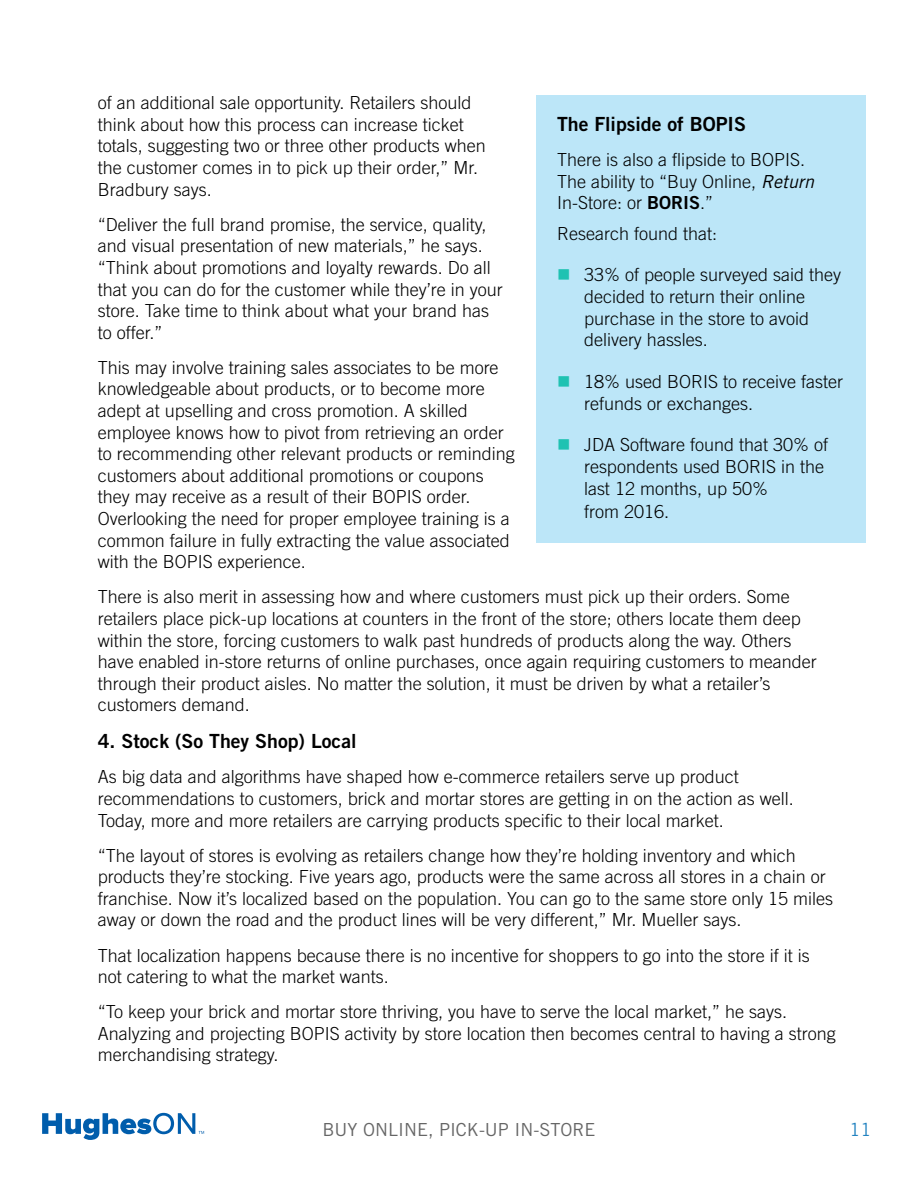
<style>
.page{position:relative;width:918px;height:1188px;background:#fff}
.page>*{position:absolute;margin:0;border:0;box-sizing:border-box;transform-origin:0 0}
.Content{font:19.5px "Trade Gothic Bold Two";color:#000}
.Subtitle{font:19.5px "Trade Gothic Bold Two";color:#000}
.Content-2{font:300 18px/21.6px "Trade Gothic";color:#000}
.t1{font:18px "Trade Gothic";color:#666}
.t2{font:18px "Trade Gothic";color:#2182c0}
.s1{font-weight:400;font-style:italic}
.s2{font-family:"Trade Gothic Bold Two";font-weight:400}
</style>
<div class="page">
<svg style="left:42px;top:1113px;width:162px;height:27px"></svg>
<div style="left:537px;top:95px;width:329px;height:447px;background:#bce6f8"></div>
<p class="Content-2" style="left:98px;top:92px;width:390px">of an additional sale opportunity. Retailers should think about how this process can increase ticket totals, suggesting two or three other products when the customer comes in to pick up their order,” Mr.<br>Bradbury says.</p>
<p class="Content-2" style="left:98px;top:213px;width:407px">“Deliver the full brand promise, the service, quality, and visual presentation of new materials,” he says. “Think about promotions and loyalty rewards. Do all that you can do for the customer while they’re in your store. Take time to think about what your brand has to offer.”</p>
<p class="Content-2" style="left:98px;top:356px;width:419px">This may involve training sales associates to be more knowledgeable about products, or to become more adept at upselling and cross promotion. A skilled employee knows how to pivot from retrieving an order to recommending other relevant products or reminding customers about additional promotions or coupons they may receive as a result of their BOPIS order.<br>Overlooking the need for proper employee training is a common failure in fully extracting the value associated with the BOPIS experience.</p>
<p class="Content-2" style="left:98px;top:586px;width:721px">There is also merit in assessing how and where customers must pick up their orders. Some retailers place pick-up locations at counters in the front of the store; others locate them deep within the store, forcing customers to walk past hundreds of products along the way. Others have enabled in-store returns of online purchases, once again requiring customers to meander through their product aisles. No matter the solution, it must be driven by what a retailer’s customers demand.</p>
<p class="Content" style="left:98px;top:729px;width:260px">4. Stock (So They Shop) Local</p>
<p class="Content-2" style="left:98px;top:766px;width:698px">As big data and algorithms have shaped how e-commerce retailers serve up product recommendations to customers, brick and mortar stores are getting in on the action as well.<br>Today, more and more retailers are carrying products specific to their local market.</p>
<p class="Content-2" style="left:98px;top:844px;width:737px">“The layout of stores is evolving as retailers change how they’re holding inventory and which products they’re stocking. Five years ago, products were the same across all stores in a chain or franchise. Now it’s localized based on the population. You can go to the same store only 15 miles away or down the road and the product lines will be very different,” Mr. Mueller says.</p>
<p class="Content-2" style="left:98px;top:944px;width:714px">That localization happens because there is no incentive for shoppers to go into the store if it is not catering to what the market wants.</p>
<p class="Content-2" style="left:98px;top:1001px;width:740px">“To keep your brick and mortar store thriving, you have to serve the local market,” he says.<br>Analyzing and projecting BOPIS activity by store location then becomes central to having a strong merchandising strategy.</p>
<p class="Subtitle" style="left:557px;top:112px;width:191px">The Flipside of BOPIS</p>
<p class="Content-2" style="left:557px;top:149px;width:259px">There is also a flipside to BOPIS.<br>The ability to “Buy Online, <span class="s1">Return<br></span>In-Store: or <span class="s2">BORIS</span>.”</p>
<p class="Content-2" style="left:557px;top:222px;width:162px">Research found that:</p>
<p class="Content-2" style="left:584px;top:264px;width:259px">33% of people surveyed said they decided to return their online purchase in the store to avoid delivery hassles.</p>
<p class="Content-2" style="left:584px;top:371px;width:261px">18% used BORIS to receive faster refunds or exchanges.</p>
<p class="Content-2" style="left:584px;top:434px;width:246px">JDA Software found that 30% of respondents used BORIS in the last 12 months, up 50%</p>
<p class="Content-2" style="left:584px;top:501px;width:87px">from 2016.</p>
<p class="t1" style="left:323px;top:1119px;width:274px">BUY ONLINE, PICK-UP IN-STORE</p>
<p class="t2" style="left:850px;top:1119px;width:23px">11</p>
</div>
